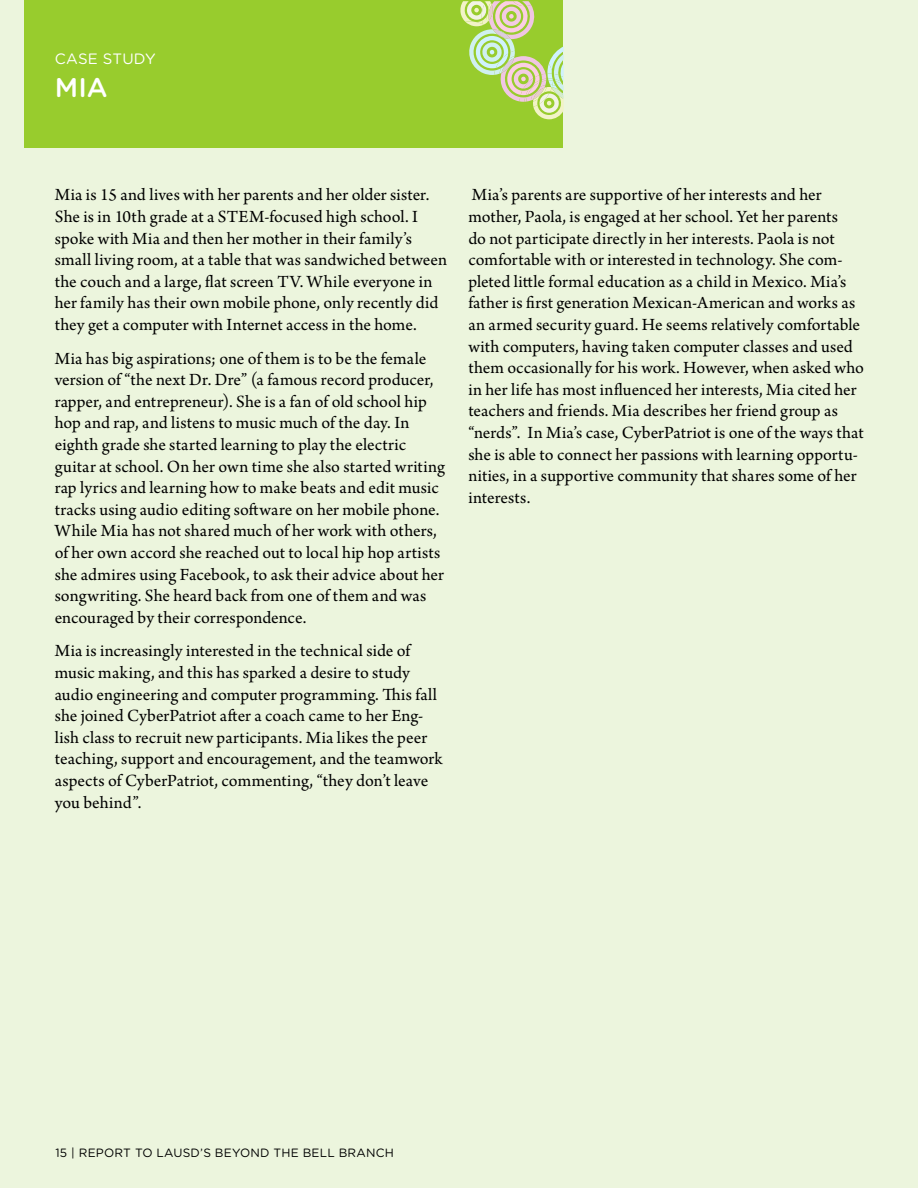
<style>
.page{position:relative;width:918px;height:1188px;background:#ecf5dd}
.page>*{position:absolute;margin:0;border:0;box-sizing:border-box;transform-origin:0 0}
.t1{font:500 27px "Gotham Rounded";color:#fff}
.t2{font:18px/21.6px "Arno Pro";color:#000}
.t3{font:15px "Gotham Rounded";letter-spacing:.005em;color:#fff}
.t4{font:12px "Gotham Rounded";letter-spacing:.015em;color:#000}
</style>
<div class="page">
<div style="left:24px;top:0;width:538px;height:147px;background:#98cc2d"></div>
<svg style="left:460px;top:1px;width:104px;height:127px"></svg>
<p class="t3" style="left:55px;top:49px;width:101px">CASE STU DY</p>
<h1 class="t1" style="left:55px;top:68px;width:54px">Mi a</h1>
<p class="t2" style="left:55px;top:185px;width:394px">Mia is 15 and lives with her parents and her older sister.<br>She is in 10th grade at a STEM-focused high school. I spoke with Mia and then her mother in their family’s small living room, at a table that was sandwiched between the couch and a large, flat screen TV. While everyone in her family has their own mobile phone, only recently did they get a computer with Internet access in the home.</p>
<p class="t2" style="left:55px;top:348px;width:392px">Mia has big aspirations; one of them is to be the female version of “the next Dr. Dre” (a famous record producer, rapper, and entrepreneur). She is a fan of old school hip hop and rap, and listens to music much of the day. In eighth grade she started learning to play the electric guitar at school. On her own time she also started writing rap lyrics and learning how to make beats and edit music tracks using audio editing software on her mobile phone.<br>While Mia has not shared much of her work with others, of her own accord she reached out to local hip hop artists she admires using Facebook, to ask their advice about her songwriting. She heard back from one of them and was encouraged by their correspondence.</p>
<p class="t2" style="left:55px;top:641px;width:389px">Mia is increasingly interested in the technical side of music making, and this has sparked a desire to study audio engineering and computer programming. This fall she joined CyberPatriot after a coach came to her Eng&shy;lish class to recruit new participants. Mia likes the peer teaching, support and encouragement, and the teamwork aspects of CyberPatriot, commenting, “they don’t leave you behind”.</p>
<p class="t2" style="left:468px;top:185px;width:397px">Mia’s parents are supportive of her interests and her mother, Paola, is engaged at her school. Yet her parents<br>do not participate directly in her interests. Paola is not comfortable with or interested in technology. She com&shy;pleted little formal education as a child in Mexico. Mia’s father is first generation Mexican-American and works as an armed security guard. He seems relatively comfortable with computers, having taken computer classes and used them occasionally for his work. However, when asked who in her life has most influenced her interests, Mia cited her teachers and friends. Mia describes her friend group as “nerds”. In Mia’s case, CyberPatriot is one of the ways that she is able to connect her passions with learning opportu&shy;nities, in a supportive community that shares some of her interests.</p>
<p class="t4" style="left:56px;top:1145px;width:340px">15 | REPORT TO LAUSD’S BEYON D THE BELL BRANCH</p>
<p class="t4" style="left:78px;top:1145px;width:357px">GAM E ON! CONNECTED LEARNING AND PARENTAL SUPPOR</p>
</div>
